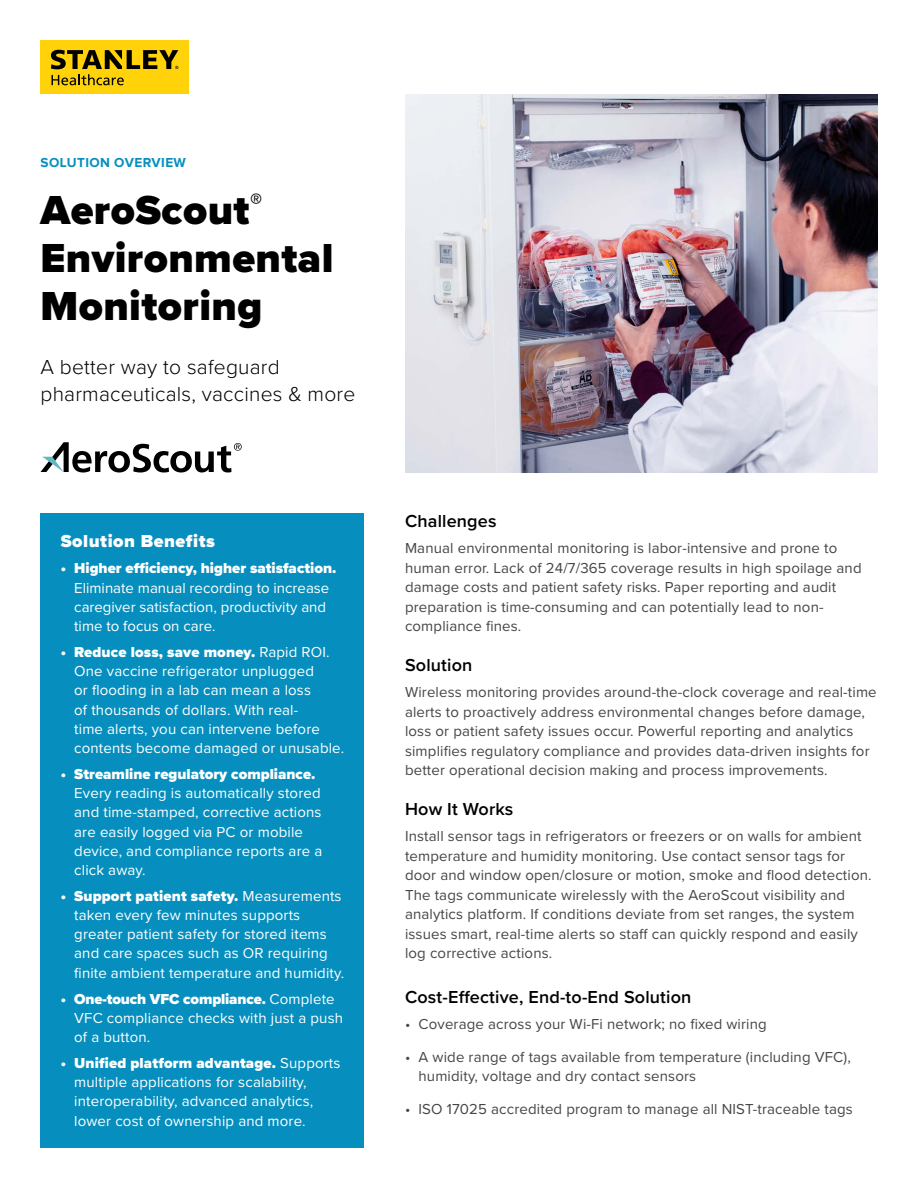
<style>
.page{position:relative;width:918px;height:1188px;background:#fff}
.page>*{position:absolute;margin:0;border:0;box-sizing:border-box;transform-origin:0 0}
.t1{font:900 42px/48px "Proxima Nova";letter-spacing:.01em;color:#000}
.t2{font:300 21px/27px "Proxima Nova";letter-spacing:.01em;color:#000}
.t3{font:600 18px "Proxima Nova";letter-spacing:.01em;color:#000}
.t4{font:900 18px "Proxima Nova";letter-spacing:.03em;color:#fff}
.t5{font:15px/19.5px "Proxima Nova";letter-spacing:.01em;color:#464547}
.t6{font:15px/19.2px "Proxima Nova";letter-spacing:.01em;color:#fff}
.t7{font:900 15px "Proxima Nova";color:#fff}
.t8{font:700 13.5px "Proxima Nova";letter-spacing:.03em;color:#068fbe}
.s1{font-weight:900}
</style>
<div class="page">
<img style="left:405px;top:94px;width:473px;height:378px">
<div style="left:40px;top:40px;width:149px;height:54px;background:#ffd20a"></div>
<svg style="left:51px;top:50px;width:127px;height:35px"></svg>
<div style="left:40px;top:513px;width:324px;height:635px;background:#068fbe"></div>
<svg style="left:40px;top:442px;width:202px;height:31px"></svg>
<p class="t8" style="left:40px;top:155px;width:147px">SOLUTION OVERVIEW</p>
<h1 class="t1" style="left:40px;top:185px;width:295px">AeroScout<sup>®<br></sup>Environmental<br>Monitoring</h1>
<h2 class="t2" style="left:40px;top:352px;width:316px">A better way to safeguard pharmaceuticals, vaccines &amp; more</h2>
<p class="t4" style="left:61px;top:528px;width:156px">Solution Benefits</p>
<p class="t7" style="left:61px;top:557px;width:277px">• Higher efficiency, higher satisfaction.</p>
<p class="t6" style="left:74px;top:577px;width:257px">Eliminate manual recording to increase caregiver satisfaction, productivity and time to focus on care.</p>
<p class="t6" style="left:74px;top:642px;width:272px;text-indent:-14px"><span class="s1">• Reduce loss, save money.</span> Rapid ROI.<br>One vaccine refrigerator unplugged<br>or flooding in a lab can mean a loss<br>of thousands of dollars. With real-<br>time alerts, you can intervene before contents become damaged or unusable.</p>
<p class="t7" style="left:61px;top:763px;width:256px">• Streamline regulatory compliance.</p>
<p class="t6" style="left:74px;top:783px;width:250px">Every reading is automatically stored and time-stamped, corrective actions are easily logged via PC or mobile device, and compliance reports are a click away.</p>
<p class="t6" style="left:74px;top:886px;width:271px;text-indent:-14px"><span class="s1">• Support patient safety.</span> Measurements taken every few minutes supports greater patient safety for stored items and care spaces such as OR requiring finite ambient temperature and humidity.</p>
<p class="t6" style="left:74px;top:988px;width:270px;text-indent:-14px"><span class="s1">• One-touch VFC compliance.</span> Complete<br>VFC compliance checks with just a push of a button.</p>
<p class="t6" style="left:74px;top:1053px;width:268px;text-indent:-14px"><span class="s1">• Unified platform advantage.</span> Supports multiple applications for scalability, interoperability, advanced analytics, lower cost of ownership and more.</p>
<p class="t3" style="left:405px;top:508px;width:93px">Challenges</p>
<p class="t5" style="left:405px;top:538px;width:458px">Manual environmental monitoring is labor-intensive and prone to human error. Lack of 24/7/365 coverage results in high spoilage and damage costs and patient safety risks. Paper reporting and audit preparation is time-consuming and can potentially lead to non&shy;compliance fines.</p>
<p class="t3" style="left:405px;top:652px;width:69px">Solution</p>
<p class="t5" style="left:405px;top:682px;width:473px">Wireless monitoring provides around-the-clock coverage and real-time alerts to proactively address environmental changes before damage, loss or patient safety issues occur. Powerful reporting and analytics simplifies regulatory compliance and provides data-driven insights for better operational decision making and process improvements.</p>
<p class="t3" style="left:405px;top:796px;width:110px">How It Works</p>
<p class="t5" style="left:405px;top:826px;width:468px">Install sensor tags in refrigerators or freezers or on walls for ambient temperature and humidity monitoring. Use contact sensor tags for door and window open/closure or motion, smoke and flood detection.<br>The tags communicate wirelessly with the AeroScout visibility and analytics platform. If conditions deviate from set ranges, the system issues smart, real-time alerts so staff can quickly respond and easily log corrective actions.</p>
<p class="t3" style="left:405px;top:983px;width:288px">Cost-Effective, End-to-End Solution</p>
<p class="t5" style="left:405px;top:1014px;width:363px">• Coverage across your Wi-Fi network; no fixed wiring</p>
<p class="t5" style="left:418px;top:1047px;width:434px;text-indent:-14px">• A wide range of tags available from temperature (including VFC), humidity, voltage and dry contact sensors</p>
<p class="t5" style="left:405px;top:1099px;width:449px">• ISO 17025 accredited program to manage all NIST-traceable tags</p>
</div>
